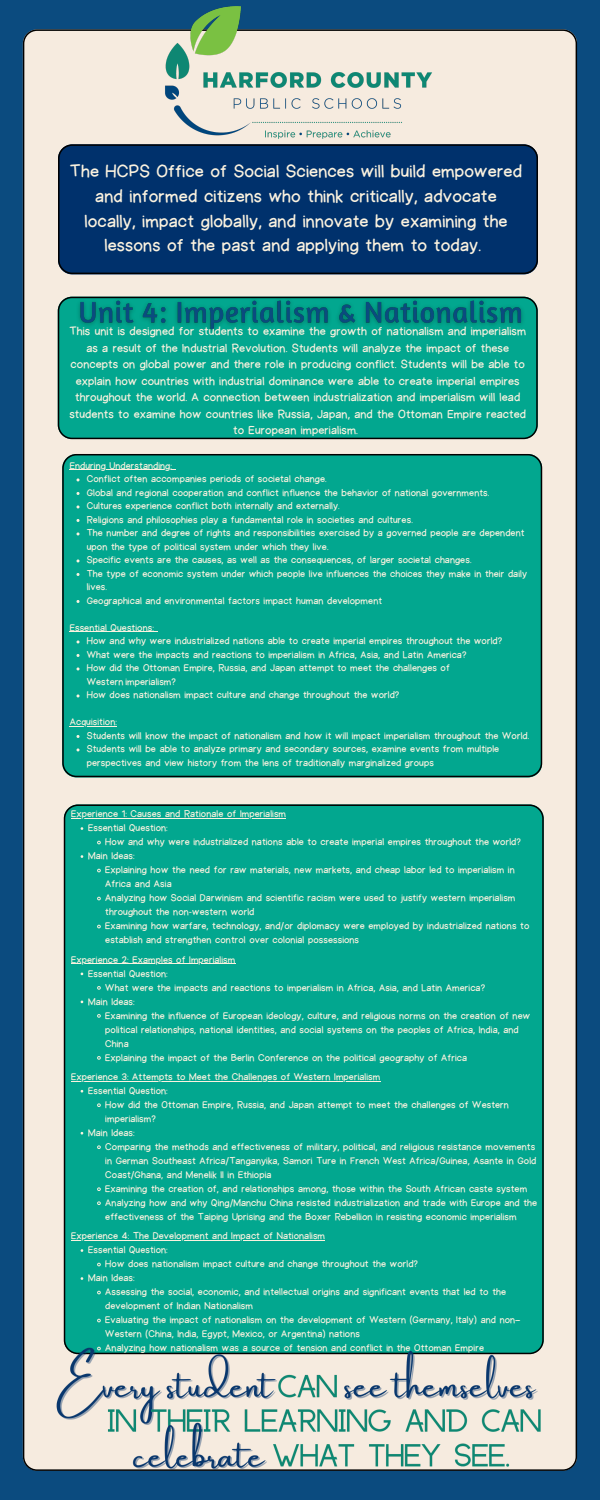
<style>
.page{position:relative;width:600px;height:1500px;background:#0b4b7f}
.page>*{position:absolute;margin:0;border:0;box-sizing:border-box;transform-origin:0 0}
.t1{font:18px/24.8px "Halley";letter-spacing:.01em;color:#fbf2df;text-align:center}
.t2{font:12px/16.5px "Halley";letter-spacing:.01em;color:#fbf2df;text-align:center}
.t3{font:10px/14px "Halley";letter-spacing:.01em;color:#fbf2df}
.s1{font-family:"Noto Sans"}
</style>
<div class="page">
<div style="left:23px;top:29px;width:554px;height:1442px;background:#f6ebdf"></div>
<div style="left:58px;top:144px;width:480px;height:130px;background:#00316c"></div>
<div style="left:58px;top:297px;width:480px;height:142px;background:#02a78f"></div>
<img style="left:73px;top:294px;width:456px;height:44px">
<div style="left:62px;top:454px;width:480px;height:323px;background:#02a78f"></div>
<div style="left:64px;top:804px;width:480px;height:550px;background:#02a78f"></div>
<hr style="left:70px;top:469px;width:102px;height:1px;background:#fbf2df">
<hr style="left:70px;top:631px;width:84px;height:1px;background:#fbf2df">
<hr style="left:70px;top:726px;width:47px;height:1px;background:#fbf2df">
<svg style="left:97px;top:841px;width:4px;height:3px"></svg>
<svg style="left:97px;top:869px;width:4px;height:3px"></svg>
<svg style="left:97px;top:897px;width:4px;height:3px"></svg>
<svg style="left:97px;top:925px;width:4px;height:3px"></svg>
<svg style="left:97px;top:986px;width:4px;height:4px"></svg>
<svg style="left:97px;top:1014px;width:4px;height:4px"></svg>
<svg style="left:97px;top:1056px;width:4px;height:4px"></svg>
<svg style="left:97px;top:1103px;width:4px;height:4px"></svg>
<svg style="left:97px;top:1145px;width:4px;height:4px"></svg>
<svg style="left:97px;top:1187px;width:4px;height:4px"></svg>
<svg style="left:97px;top:1201px;width:4px;height:4px"></svg>
<svg style="left:97px;top:1263px;width:4px;height:3px"></svg>
<svg style="left:97px;top:1291px;width:4px;height:3px"></svg>
<svg style="left:97px;top:1319px;width:4px;height:3px"></svg>
<hr style="left:71px;top:818px;width:215px;height:1px;background:#fbf2df">
<hr style="left:71px;top:963px;width:164px;height:1px;background:#fbf2df">
<hr style="left:71px;top:1081px;width:309px;height:1px;background:#fbf2df">
<hr style="left:71px;top:1240px;width:254px;height:1px;background:#fbf2df">
<img style="left:156px;top:6px;width:285px;height:148px">
<img style="left:53px;top:1338px;width:490px;height:133px">
<p class="t1" style="left:70px;top:159px;width:454px">The HCPS Office of Social Sciences will build empowered and informed citizens who think critically, advocate locally, impact globally, and innovate by examining the lessons of the past and applying them to today.</p>
<p class="t2" style="left:69px;top:323px;width:458px">This unit is designed for students to examine the growth of nationalism and imperialism as a result of the Industrial Revolution. Students will analyze the impact of these concepts on global power and there role in producing conflict. Students will be able to explain how countries with industrial dominance were able to create imperial empires throughout the world. A connection between industrialization and imperialism will lead students to examine how countries like Russia, Japan, and the Ottoman Empire reacted to European imperialism.</p>
<p class="t3" style="left:87px;top:472px;width:241px">Conflict often accompanies periods of societal change.</p>
<p class="t3" style="left:87px;top:486px;width:404px">Global and regional cooperation and conflict influence the behavior of national governments.</p>
<p class="t3" style="left:87px;top:499px;width:254px">Cultures experience conflict both internally and externally.</p>
<p class="t3" style="left:87px;top:513px;width:328px">Religions and philosophies play a fundamental role in societies and cultures.</p>
<p class="t3" style="left:87px;top:526px;width:439px;line-height:13.5px">The number and degree of rights and responsibilities exercised by a governed people are dependent upon the type of political system under which they live.</p>
<p class="t3" style="left:87px;top:553px;width:386px">Specific events are the causes, as well as the consequences, of larger societal changes.</p>
<p class="t3" style="left:87px;top:567px;width:442px;line-height:13.5px">The type of economic system under which people live influences the choices they make in their daily lives.</p>
<p class="t3" style="left:87px;top:594px;width:297px">Geographical and environmental factors impact human development</p>
<p class="t3" style="left:87px;top:634px;width:417px">How and why were industrialized nations able to create imperial empires throughout the world?</p>
<p class="t3" style="left:87px;top:648px;width:381px">What were the impacts and reactions to imperialism in Africa, Asia, and Latin America?</p>
<p class="t3" style="left:87px;top:661px;width:365px;line-height:13.5px">How did the Ottoman Empire, Russia, and Japan attempt to meet the challenges of<br>Western imperialism?</p>
<p class="t3" style="left:87px;top:688px;width:314px">How does nationalism impact culture and change throughout the world?</p>
<p class="t3" style="left:87px;top:729px;width:444px">Students will know the impact of nationalism and how it will impact imperialism throughout the World.</p>
<p class="t3" style="left:87px;top:742px;width:414px;line-height:13.5px">Students will be able to analyze primary and secondary sources, examine events from multiple perspectives and view history from the lens of traditionally marginalized groups</p>
<p class="t3" style="left:70px;top:459px;width:104px">Enduring Understanding:</p>
<p class="t3" style="left:70px;top:621px;width:86px">Essential Questions:</p>
<p class="t3" style="left:70px;top:715px;width:49px">Acquisition:</p>
<p class="t3" style="left:71px;top:807px;width:216px">Experience 1: Causes and Rationale of Imperialism</p>
<p class="t3" style="left:88px;top:821px;width:81px">Essential Question:</p>
<p class="t3" style="left:105px;top:835px;width:417px">How and why were industrialized nations able to create imperial empires throughout the world?</p>
<p class="t3" style="left:88px;top:849px;width:48px">Main Ideas:</p>
<p class="t3" style="left:105px;top:863px;width:411px">Explaining how the need for raw materials, new markets, and cheap labor led to imperialism in<br>Africa and Asia</p>
<p class="t3" style="left:105px;top:891px;width:412px">Analyzing how Social Darwinism and scientific racism were used to justify western imperialism throughout the non<span class="s1">‐</span>western world</p>
<p class="t3" style="left:105px;top:919px;width:426px">Examining how warfare, technology, and/or diplomacy were employed by industrialized nations to establish and strengthen control over colonial possessions</p>
<p class="t3" style="left:88px;top:967px;width:81px">Essential Question:</p>
<p class="t3" style="left:105px;top:981px;width:381px">What were the impacts and reactions to imperialism in Africa, Asia, and Latin America?</p>
<p class="t3" style="left:88px;top:995px;width:48px">Main Ideas:</p>
<p class="t3" style="left:105px;top:1009px;width:426px">Examining the influence of European ideology, culture, and religious norms on the creation of new political relationships, national identities, and social systems on the peoples of Africa, India, and<br>China</p>
<p class="t3" style="left:105px;top:1051px;width:363px">Explaining the impact of the Berlin Conference on the political geography of Africa</p>
<p class="t3" style="left:88px;top:1084px;width:81px">Essential Question:</p>
<p class="t3" style="left:105px;top:1098px;width:405px">How did the Ottoman Empire, Russia, and Japan attempt to meet the challenges of Western imperialism?</p>
<p class="t3" style="left:88px;top:1126px;width:48px">Main Ideas:</p>
<p class="t3" style="left:105px;top:1140px;width:433px;text-align:justify">Comparing the methods and effectiveness of military, political, and religious resistance movements in German Southeast Africa/Tanganyika, Samori Ture in French West Africa/Guinea, Asante in Gold Coast/Ghana, and Menelik II in Ethiopia</p>
<p class="t3" style="left:105px;top:1182px;width:423px">Examining the creation of, and relationships among, those within the South African caste system</p>
<p class="t3" style="left:105px;top:1196px;width:433px">Analyzing how and why Qing/Manchu China resisted industrialization and trade with Europe and the effectiveness of the Taiping Uprising and the Boxer Rebellion in resisting economic imperialism</p>
<p class="t3" style="left:88px;top:1243px;width:81px">Essential Question:</p>
<p class="t3" style="left:105px;top:1257px;width:314px">How does nationalism impact culture and change throughout the world?</p>
<p class="t3" style="left:88px;top:1271px;width:48px">Main Ideas:</p>
<p class="t3" style="left:105px;top:1285px;width:402px">Assessing the social, economic, and intellectual origins and significant events that led to the development of Indian Nationalism</p>
<p class="t3" style="left:105px;top:1313px;width:417px">Evaluating the impact of nationalism on the development of Western (Germany, Italy) and non-<br>Western (China, India, Egypt, Mexico, or Argentina) nations</p>
<p class="t3" style="left:105px;top:1341px;width:380px">Analyzing how nationalism was a source of tension and conflict in the Ottoman Empire</p>
<p class="t3" style="left:71px;top:953px;width:166px">Experience 2: Examples of Imperialism</p>
<p class="t3" style="left:71px;top:1070px;width:311px">Experience 3: Attempts to Meet the Challenges of Western Imperialism</p>
<p class="t3" style="left:71px;top:1229px;width:255px">Experience 4: The Development and Impact of Nationalism</p>
</div>
